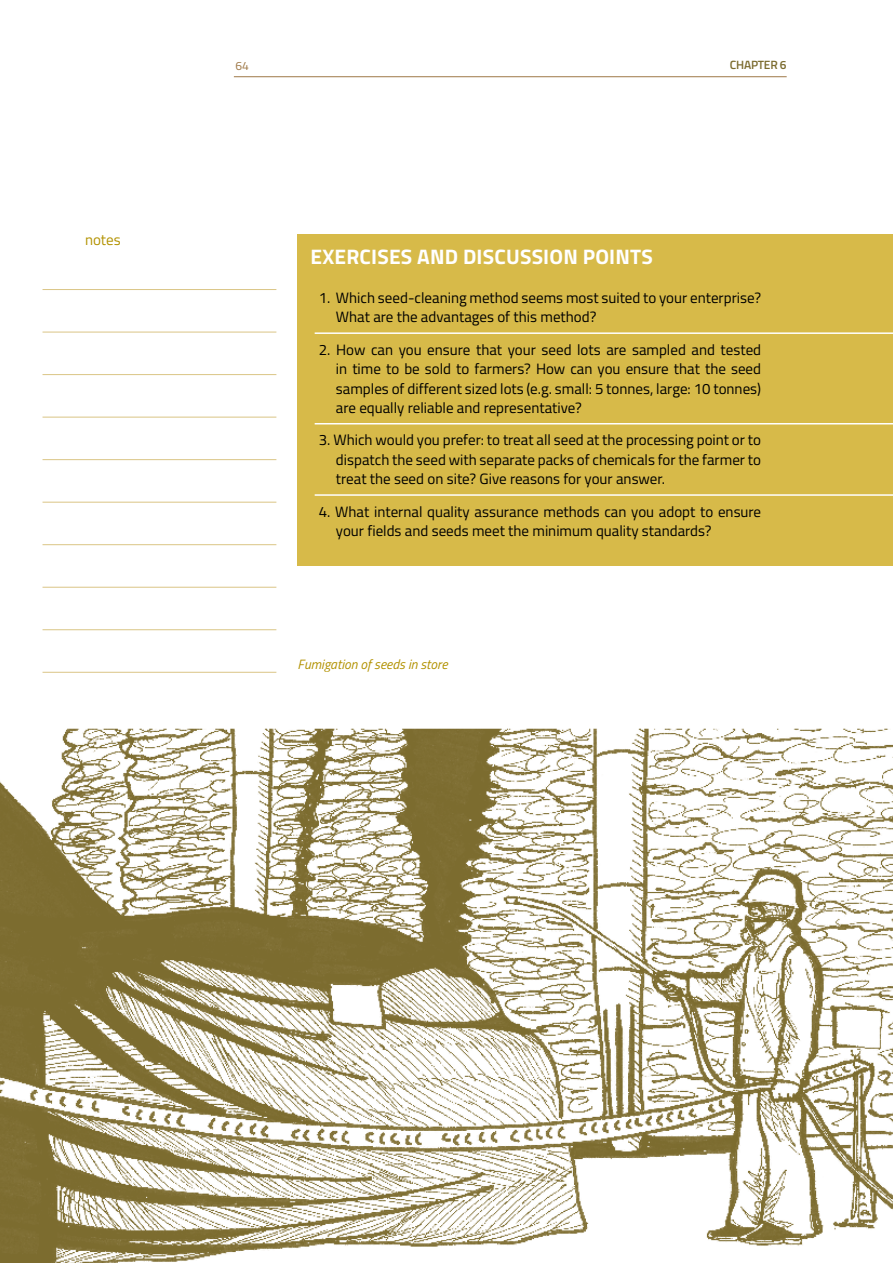
<style>
.page{position:relative;width:893px;height:1263px;background:#fff}
.page>*{position:absolute;margin:0;border:0;box-sizing:border-box;transform-origin:0 0}
.t1{font:700 21px "Titillium";letter-spacing:.01em;color:#fff}
.t2{font:15px/19.5px "Titillium";color:#000}
.t3{font:15px "Titillium";color:#b29200}
.t4{font:italic 13.5px "Titillium";color:#b29200}
.t5{font:600 12px "Titillium";letter-spacing:-.02em;color:#7b6b2e}
.t6{font:12px "Titillium";color:#9f7948}
</style>
<div class="page">
<hr style="left:234px;top:76px;width:553px;height:1px;background:#9f7948">
<hr style="left:43px;top:289px;width:233px;height:1px;background:#dac585">
<hr style="left:43px;top:332px;width:233px;height:1px;background:#dac585">
<hr style="left:43px;top:374px;width:233px;height:1px;background:#dac585">
<hr style="left:43px;top:417px;width:233px;height:1px;background:#dac585">
<hr style="left:43px;top:459px;width:233px;height:1px;background:#dac585">
<hr style="left:43px;top:502px;width:233px;height:1px;background:#dac585">
<hr style="left:43px;top:544px;width:233px;height:1px;background:#dac585">
<hr style="left:43px;top:587px;width:233px;height:1px;background:#dac585">
<hr style="left:43px;top:629px;width:233px;height:1px;background:#dac585">
<hr style="left:43px;top:672px;width:233px;height:1px;background:#dac585">
<img style="left:0;top:728px;width:893px;height:535px">
<div style="left:298px;top:234px;width:595px;height:332px;background:#d7ba49"></div>
<hr style="left:315px;top:332px;width:578px;height:2px;background:#fff">
<hr style="left:315px;top:423px;width:578px;height:1px;background:#fff">
<hr style="left:315px;top:494px;width:578px;height:2px;background:#fff">
<p class="t3" style="left:85px;top:229px;width:37px">notes</p>
<p class="t6" style="left:235px;top:57px;width:15px">64</p>
<p class="t5" style="left:730px;top:55px;width:58px">CHAPTER 6</p>
<h1 class="t1" style="left:310px;top:240px;width:344px">EXERCISES AND DISCUSSION POINTS</h1>
<p class="t2" style="left:336px;top:287px;width:427px;text-indent:-17px">1. Which seed-cleaning method seems most suited to your enterprise?<br>What are the advantages of this method?</p>
<p class="t2" style="left:336px;top:339px;width:427px;text-align:justify;text-indent:-17px">2. How can you ensure that your seed lots are sampled and tested in time to be sold to farmers? How can you ensure that the seed samples of different sized lots (e.g. small: 5 tonnes, large: 10 tonnes) are equally reliable and representative?</p>
<p class="t2" style="left:336px;top:430px;width:427px;text-align:justify;text-indent:-17px">3. Which would you prefer: to treat all seed at the processing point or to dispatch the seed with separate packs of chemicals for the farmer to treat the seed on site? Give reasons for your answer.</p>
<p class="t2" style="left:336px;top:501px;width:427px;text-indent:-17px">4. What internal quality assurance methods can you adopt to ensure your fields and seeds meet the minimum quality standards?</p>
<p class="t4" style="left:298px;top:655px;width:151px">Fumigation of seeds in store</p>
</div>
